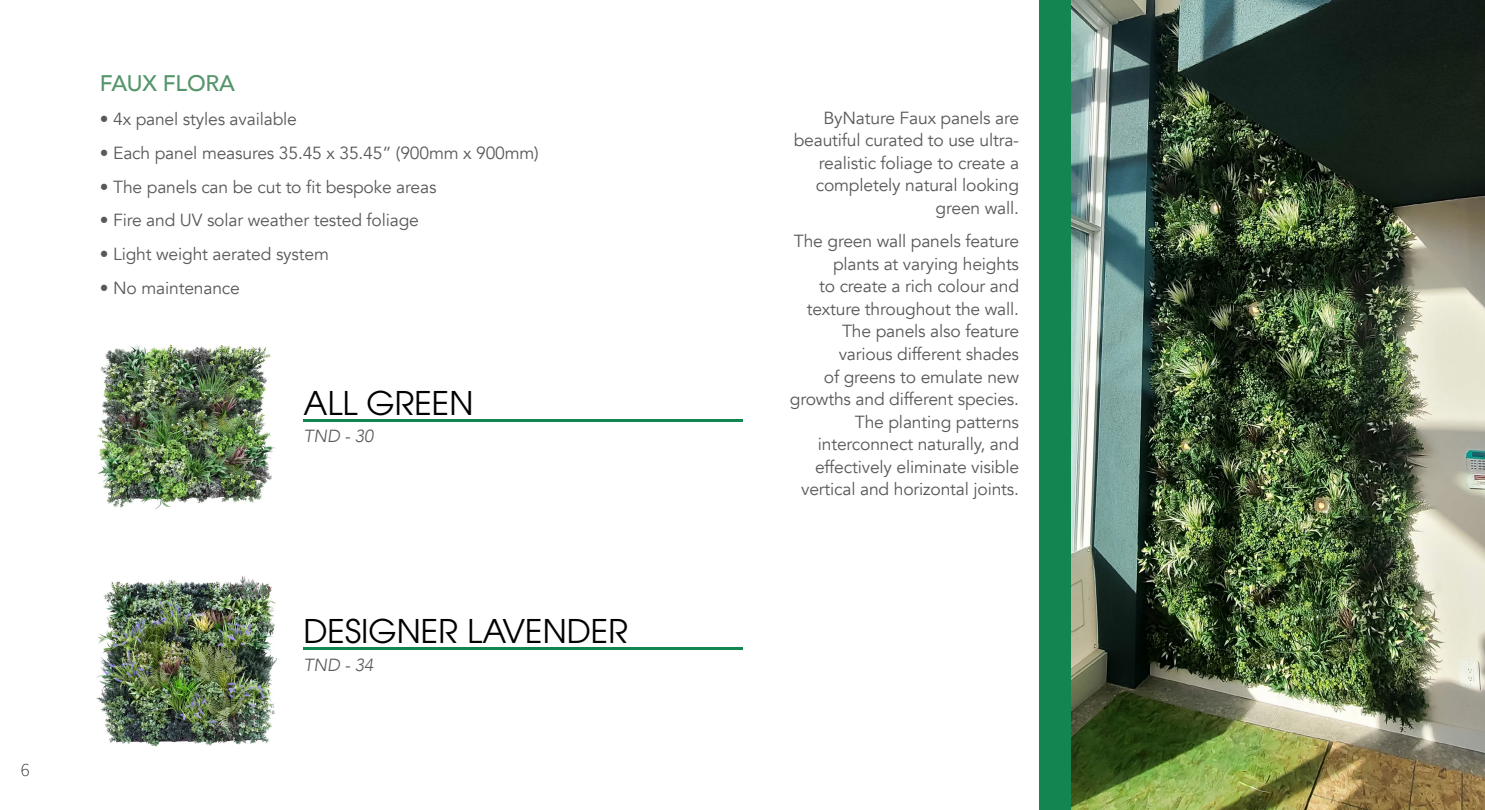
<style>
.page{position:relative;width:1485px;height:810px;background:#fff}
.page>*{position:absolute;margin:0;border:0;box-sizing:border-box;transform-origin:0 0}
.t1{font:32.5px "ITC Avant Garde Pro";color:#000}
.t2{font:500 22.5px "Avenir";letter-spacing:-.01em;color:#54956b}
.t3{font:200 18.75px "Source Sans Pro";color:#000}
.t4{font:17.5px/22.5px "Avenir";letter-spacing:-.01em;color:#58595b;text-align:right}
.t5{font:italic 300 17.5px "Avenir";color:#58595b}
</style>
<div class="page">
<div style="left:1039px;top:0;width:288px;height:810px;background:#138550"></div>
<img style="left:97px;top:344px;width:178px;height:165px">
<img style="left:96px;top:575px;width:180px;height:172px">
<img style="left:1071px;top:0;width:414px;height:810px">
<hr style="left:303px;top:419px;width:439px;height:2px;background:#138550">
<hr style="left:303px;top:647px;width:439px;height:3px;background:#138550">
<p class="t3" style="left:21px;top:758px;width:10px">6</p>
<p class="t2" style="left:100px;top:64px;width:137px">FAUX FLORA</p>
<p class="t4" style="left:100px;top:108px;width:199px">• 4x panel styles available</p>
<p class="t4" style="left:100px;top:142px;width:440px">• Each panel measures 35.45 x 35.45” (900mm x 900mm)</p>
<p class="t4" style="left:100px;top:176px;width:338px">• The panels can be cut to fit bespoke areas</p>
<p class="t4" style="left:100px;top:209px;width:321px">• Fire and UV solar weather tested foliage</p>
<p class="t4" style="left:100px;top:243px;width:231px">• Light weight aerated system</p>
<p class="t4" style="left:100px;top:277px;width:142px">• No maintenance</p>
<h1 class="t1" style="left:303px;top:383px;width:172px">ALL GREEN</h1>
<p class="t5" style="left:303px;top:426px;width:71px">TND - 30</p>
<h1 class="t1" style="left:303px;top:611px;width:326px">DESIGNER LAVENDER</h1>
<p class="t5" style="left:303px;top:655px;width:71px">TND - 34</p>
<p class="t4" style="left:794px;top:107px;width:227px">ByNature Faux panels are beautiful curated to use ultra&shy;realistic foliage to create a completely natural looking green wall.</p>
<p class="t4" style="left:790px;top:231px;width:231px">The green wall panels feature plants at varying heights<br>to create a rich colour and texture throughout the wall.<br>The panels also feature various different shades<br>of greens to emulate new growths and different species.<br>The planting patterns interconnect naturally, and effectively eliminate visible vertical and horizontal joints.</p>
</div>
